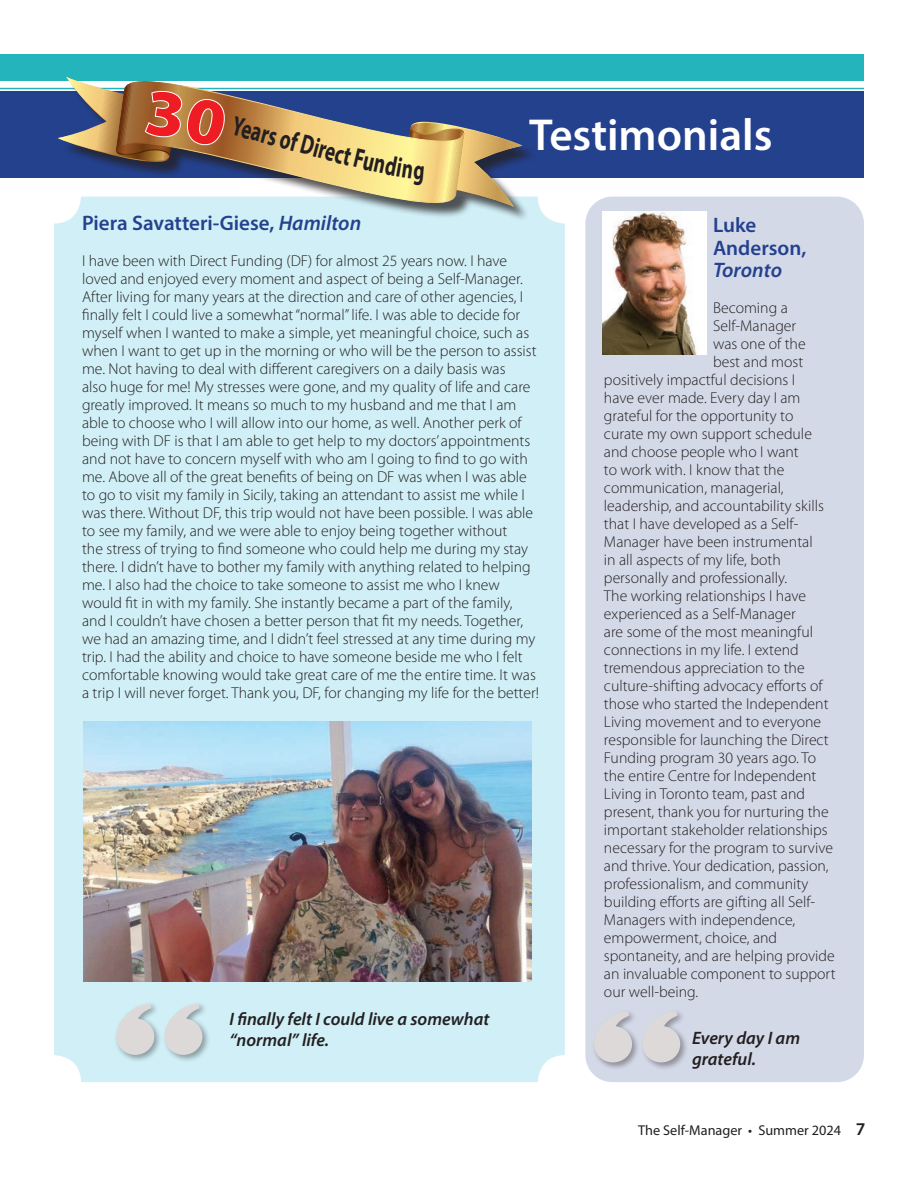
<style>
.page{position:relative;width:918px;height:1188px;background:#fff}
.page>*{position:absolute;margin:0;border:0;box-sizing:border-box;transform-origin:0 0}
.t1{font:600 45px "Myriad Pro";color:#fff}
.t2{font:700 27.6px "Myriad Pro";color:#231f20;scale:.69 1}
.t3{font:600 21px/22.5px "Myriad Pro";color:#24418e}
.t4{font:italic 600 18px/21px "Myriad Pro";color:#231f20}
.t5{font:600 18px "Myriad Pro";color:#231f20}
.t6{font:300 15.75px/18px "Myriad Pro";color:#231f20}
.t7{font:14.25px "Myriad Pro";color:#231f20}
.s1{font-style:italic}
</style>
<div class="page">
<div style="left:0;top:54px;width:864px;height:27px;background:#23b5bb"></div>
<hr style="left:0;top:88px;width:864px;height:1px;background:#23b5bb">
<div style="left:585px;top:197px;width:279px;height:885px;background:#d4d9e8;border-radius:27px"></div>
<div style="left:54px;top:197px;width:511px;height:885px;background:#d0eff6;border-radius:27px"></div>
<div style="left:114px;top:1002px;width:97px;height:61px;background:#231f20;opacity:.4"></div>
<svg style="left:116px;top:1004px;width:38px;height:51px"></svg>
<svg style="left:165px;top:1004px;width:37px;height:51px"></svg>
<div style="left:0;top:91px;width:864px;height:87px;background:#24418e"></div>
<div style="left:61px;top:80px;width:476px;height:142px;background:#231f20;opacity:.75"></div>
<svg style="left:115px;top:80px;width:350px;height:142px"></svg>
<img style="left:83px;top:722px;width:448px;height:260px">
<div style="left:592px;top:1009px;width:96px;height:62px;background:#231f20;opacity:.4"></div>
<svg style="left:594px;top:1011px;width:38px;height:51px"></svg>
<svg style="left:642px;top:1011px;width:38px;height:51px"></svg>
<img style="left:603px;top:212px;width:103px;height:142px">
<svg style="left:58px;top:77px;width:188px;height:95px"></svg>
<svg style="left:334px;top:122px;width:188px;height:85px"></svg>
<h2 class="t2" style="left:247px;top:110px;width:142px;rotate:15deg">ears of Dire</h2>
<h2 class="t1" style="left:529px;top:107px;width:245px">Testimonials</h2>
<h3 class="t3" style="left:82px;top:211px;width:281px">Piera Savatteri-Giese, <span class="s1">Hamilton</span></h3>
<p class="t6" style="left:82px;top:252px;width:458px">I have been with Direct Funding (DF) for almost 25 years now. I have loved and enjoyed every moment and aspect of being a Self-Manager.<br>After living for many years at the direction and care of other agencies, I finally felt I could live a somewhat “normal” life. I was able to decide for myself when I wanted to make a simple, yet meaningful choice, such as when I want to get up in the morning or who will be the person to assist me. Not having to deal with different caregivers on a daily basis was<br>also huge for me! My stresses were gone, and my quality of life and care greatly improved. It means so much to my husband and me that I am able to choose who I will allow into our home, as well. Another perk of being with DF is that I am able to get help to my doctors’ appointments and not have to concern myself with who am I going to find to go with me. Above all of the great benefits of being on DF was when I was able to go to visit my family in Sicily, taking an attendant to assist me while I was there. Without DF, this trip would not have been possible. I was able to see my family, and we were able to enjoy being together without<br>the stress of trying to find someone who could help me during my stay there. I didn’t have to bother my family with anything related to helping me. I also had the choice to take someone to assist me who I knew would fit in with my family. She instantly became a part of the family, and I couldn’t have chosen a better person that fit my needs. Together, we had an amazing time, and I didn’t feel stressed at any time during my trip. I had the ability and choice to have someone beside me who I felt comfortable knowing would take great care of me the entire time. It was a trip I will never forget. Thank you, DF, for changing my life for the better!</p>
<p class="t4" style="left:230px;top:1008px;width:261px">I finally felt I could live a somewhat “normal” life.</p>
<h3 class="t3" style="left:713px;top:213px;width:95px">Luke<br>Anderson,<br><span class="s1">Toronto</span></h3>
<p class="t6" style="left:713px;top:299px;width:76px">Becoming a</p>
<p class="t6" style="left:713px;top:317px;width:85px">Self-Manager</p>
<p class="t6" style="left:713px;top:335px;width:94px">was one of the</p>
<p class="t6" style="left:713px;top:353px;width:92px">best and most</p>
<p class="t6" style="left:604px;top:371px;width:193px">positively impactful decisions I</p>
<p class="t6" style="left:604px;top:389px;width:198px">have ever made. Every day I am</p>
<p class="t6" style="left:604px;top:407px;width:191px">grateful for the opportunity to</p>
<p class="t6" style="left:604px;top:425px;width:209px">curate my own support schedule</p>
<p class="t6" style="left:604px;top:443px;width:196px">and choose people who I want</p>
<p class="t6" style="left:604px;top:461px;width:182px">to work with. I know that the</p>
<p class="t6" style="left:604px;top:479px;width:181px">communication, managerial,</p>
<p class="t6" style="left:604px;top:497px;width:221px">leadership, and accountability skills</p>
<p class="t6" style="left:604px;top:515px;width:196px">that I have developed as a Self-</p>
<p class="t6" style="left:604px;top:533px;width:210px">Manager have been instrumental</p>
<p class="t6" style="left:604px;top:551px;width:178px">in all aspects of my life, both</p>
<p class="t6" style="left:604px;top:569px;width:185px">personally and professionally.</p>
<p class="t6" style="left:604px;top:587px;width:204px">The working relationships I have</p>
<p class="t6" style="left:604px;top:605px;width:193px">experienced as a Self-Manager</p>
<p class="t6" style="left:604px;top:623px;width:211px">are some of the most meaningful</p>
<p class="t6" style="left:604px;top:641px;width:196px">connections in my life. I extend</p>
<p class="t6" style="left:604px;top:659px;width:202px">tremendous appreciation to the</p>
<p class="t6" style="left:604px;top:677px;width:220px">culture-shifting advocacy efforts of</p>
<p class="t6" style="left:604px;top:695px;width:226px">those who started the Independent</p>
<p class="t6" style="left:604px;top:713px;width:219px">Living movement and to everyone</p>
<p class="t6" style="left:604px;top:731px;width:226px">responsible for launching the Direct</p>
<p class="t6" style="left:604px;top:749px;width:214px">Funding program 30 years ago. To</p>
<p class="t6" style="left:604px;top:767px;width:214px">the entire Centre for Independent</p>
<p class="t6" style="left:604px;top:785px;width:203px">Living in Toronto team, past and</p>
<p class="t6" style="left:604px;top:803px;width:226px">present, thank you for nurturing the</p>
<p class="t6" style="left:604px;top:821px;width:225px">important stakeholder relationships</p>
<p class="t6" style="left:604px;top:839px;width:231px">necessary for the program to survive</p>
<p class="t6" style="left:604px;top:857px;width:226px">and thrive. Your dedication, passion,</p>
<p class="t6" style="left:604px;top:875px;width:206px">professionalism, and community</p>
<p class="t6" style="left:604px;top:893px;width:213px">building efforts are gifting all Self-</p>
<p class="t6" style="left:604px;top:911px;width:193px">Managers with independence,</p>
<p class="t6" style="left:604px;top:929px;width:175px">empowerment, choice, and</p>
<p class="t6" style="left:604px;top:947px;width:232px">spontaneity, and are helping provide</p>
<p class="t6" style="left:604px;top:965px;width:233px">an invaluable component to support</p>
<p class="t6" style="left:604px;top:983px;width:96px">our well-being.</p>
<p class="t4" style="left:692px;top:1027px;width:110px">Every day I am grateful.</p>
<p class="t7" style="left:638px;top:1121px;width:204px">The Self-Manager • Summer 2024</p>
<p class="t5" style="left:856px;top:1117px;width:11px">7</p>
</div>
